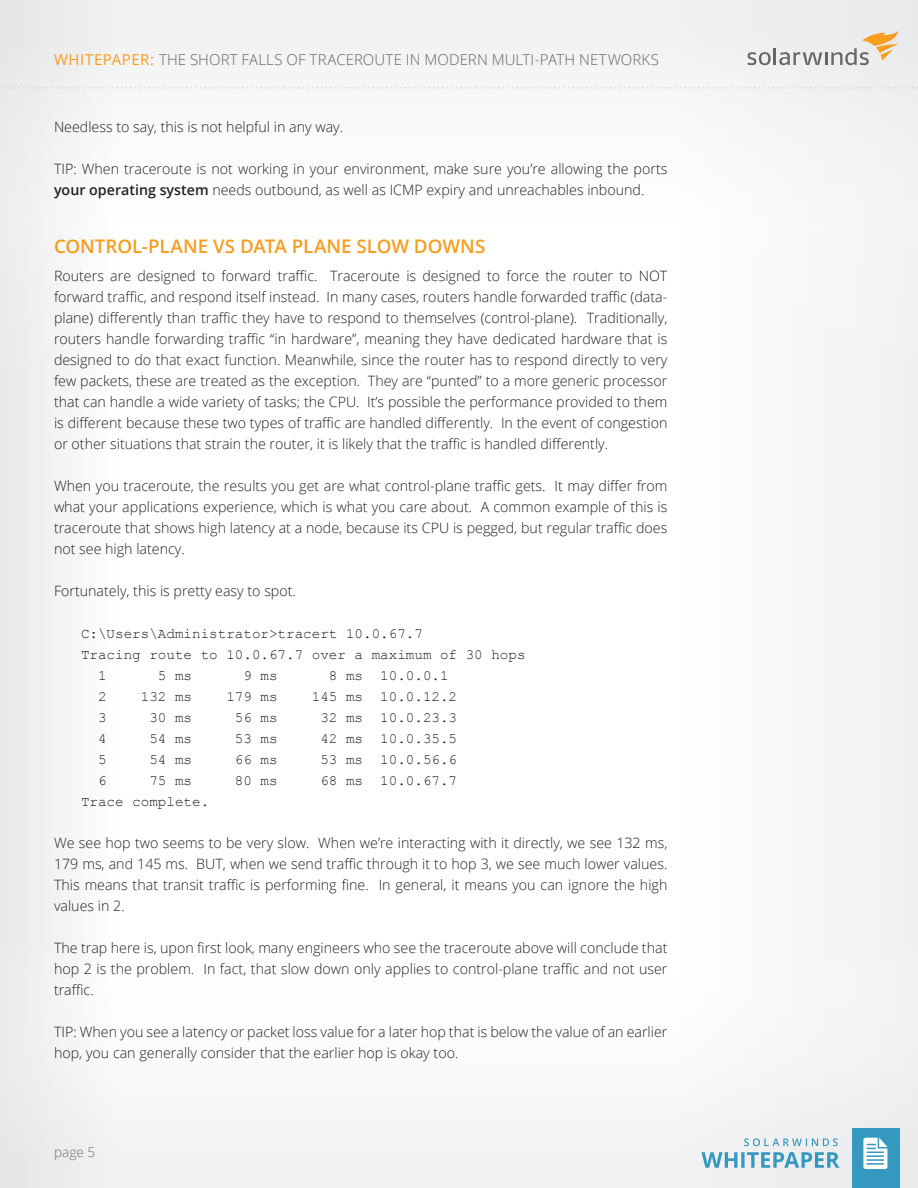
<style>
.page{position:relative;width:918px;height:1188px;background:#fff}
.page>*{position:absolute;margin:0;border:0;box-sizing:border-box;transform-origin:0 0}
.Section_Headline{font:600 18.75px "Open Sans";letter-spacing:-.005em;color:#f89c1f}
.t1{font:300 15px "Open Sans";letter-spacing:.005em;color:#656666}
.t2{font:300 14.25px/21px "Open Sans";color:#231f20;text-align:justify}
.t3{font:14.25px "Courier New";color:#231f20}
.t4{font:300 13.5px "Open Sans";color:#717074}
.s1{font-weight:400;color:#f89c1f}
.s2{font-weight:600}
</style>
<div class="page">
<div style="left:0;top:0;width:918px;height:1188px;background:linear-gradient(to bottom,#f9f9fa,#fafafa)"></div>
<div style="left:852px;top:1128px;width:48px;height:60px;background:#3599bf"></div>
<svg style="left:701px;top:1152px;width:139px;height:16px"></svg>
<svg style="left:744px;top:1138px;width:94px;height:8px"></svg>
<svg style="left:863px;top:1138px;width:24px;height:31px"></svg>
<svg style="left:748px;top:31px;width:151px;height:34px;background:#dcd6cd"></svg>
<svg style="left:0;top:87px;width:918px;height:2px"></svg>
<p class="t1" style="left:54px;top:50px;width:607px"><span class="s1">WHITEPAPER:</span> THE SHORT FALLS OF TRACEROUTE IN MODERN MULTI-PATH NETWORKS</p>
<p class="t2" style="left:54px;top:116px;width:291px">Needless to say, this is not helpful in any way.</p>
<p class="t2" style="left:54px;top:158px;width:615px">TIP: When traceroute is not working in your environment, make sure you’re allowing the ports <span class="s2">your operating system</span> needs outbound, as well as ICMP expiry and unreachables inbound.</p>
<p class="Section_Headline" style="left:54px;top:233px;width:433px">CONTROL-PLANE VS DATA PLANE SLOW DOWNS</p>
<p class="t2" style="left:54px;top:265px;width:615px">Routers are designed to forward traffic. Traceroute is designed to force the router to NOT forward traffic, and respond itself instead. In many cases, routers handle forwarded traffic (data&shy;plane) differently than traffic they have to respond to themselves (control-plane). Traditionally, routers handle forwarding traffic “in hardware”, meaning they have dedicated hardware that is designed to do that exact function. Meanwhile, since the router has to respond directly to very few packets, these are treated as the exception. They are “punted” to a more generic processor that can handle a wide variety of tasks; the CPU. It’s possible the performance provided to them is different because these two types of traffic are handled differently. In the event of congestion or other situations that strain the router, it is likely that the traffic is handled differently.</p>
<p class="t2" style="left:54px;top:475px;width:615px">When you traceroute, the results you get are what control-plane traffic gets. It may differ from what your applications experience, which is what you care about. A common example of this is traceroute that shows high latency at a node, because its CPU is pegged, but regular traffic does not see high latency.</p>
<p class="t2" style="left:54px;top:580px;width:243px">Fortunately, this is pretty easy to spot.</p>
<p class="t3" style="left:81px;top:625px;width:344px">C:\Users\Administrator&gt;tracert 10.0.67.7</p>
<p class="t3" style="left:81px;top:646px;width:446px">Tracing route to 10.0.67.7 over a maximum of 30 hops</p>
<p class="t3" style="left:98px;top:667px;width:10px">1</p>
<p class="t3" style="left:158px;top:667px;width:36px">5 ms</p>
<p class="t3" style="left:243px;top:667px;width:36px">9 ms</p>
<p class="t3" style="left:329px;top:667px;width:121px">8 ms 10.0.0.1</p>
<p class="t3" style="left:98px;top:688px;width:10px">2</p>
<p class="t3" style="left:141px;top:688px;width:53px">132 ms</p>
<p class="t3" style="left:226px;top:688px;width:53px">179 ms</p>
<p class="t3" style="left:312px;top:688px;width:147px">145 ms 10.0.12.2</p>
<p class="t3" style="left:98px;top:709px;width:10px">3</p>
<p class="t3" style="left:149px;top:709px;width:44px">30 ms</p>
<p class="t3" style="left:235px;top:709px;width:44px">56 ms</p>
<p class="t3" style="left:320px;top:709px;width:138px">32 ms 10.0.23.3</p>
<p class="t3" style="left:98px;top:730px;width:10px">4</p>
<p class="t3" style="left:149px;top:730px;width:44px">54 ms</p>
<p class="t3" style="left:235px;top:730px;width:44px">53 ms</p>
<p class="t3" style="left:320px;top:730px;width:138px">42 ms 10.0.35.5</p>
<p class="t3" style="left:98px;top:751px;width:10px">5</p>
<p class="t3" style="left:149px;top:751px;width:44px">54 ms</p>
<p class="t3" style="left:235px;top:751px;width:44px">66 ms</p>
<p class="t3" style="left:320px;top:751px;width:138px">53 ms 10.0.56.6</p>
<p class="t3" style="left:98px;top:772px;width:10px">6</p>
<p class="t3" style="left:149px;top:772px;width:44px">75 ms</p>
<p class="t3" style="left:235px;top:772px;width:44px">80 ms</p>
<p class="t3" style="left:320px;top:772px;width:138px">68 ms 10.0.67.7</p>
<p class="t3" style="left:81px;top:793px;width:130px">Trace complete.</p>
<p class="t2" style="left:54px;top:832px;width:615px">We see hop two seems to be very slow. When we’re interacting with it directly, we see 132 ms, 179 ms, and 145 ms. BUT, when we send traffic through it to hop 3, we see much lower values.<br>This means that transit traffic is performing fine. In general, it means you can ignore the high values in 2.</p>
<p class="t2" style="left:54px;top:937px;width:615px">The trap here is, upon first look, many engineers who see the traceroute above will conclude that hop 2 is the problem. In fact, that slow down only applies to control-plane traffic and not user traffic.</p>
<p class="t2" style="left:54px;top:1021px;width:615px">TIP: When you see a latency or packet loss value for a later hop that is below the value of an earlier hop, you can generally consider that the earlier hop is okay too.</p>
<p class="t4" style="left:54px;top:1143px;width:43px">page 5</p>
</div>
